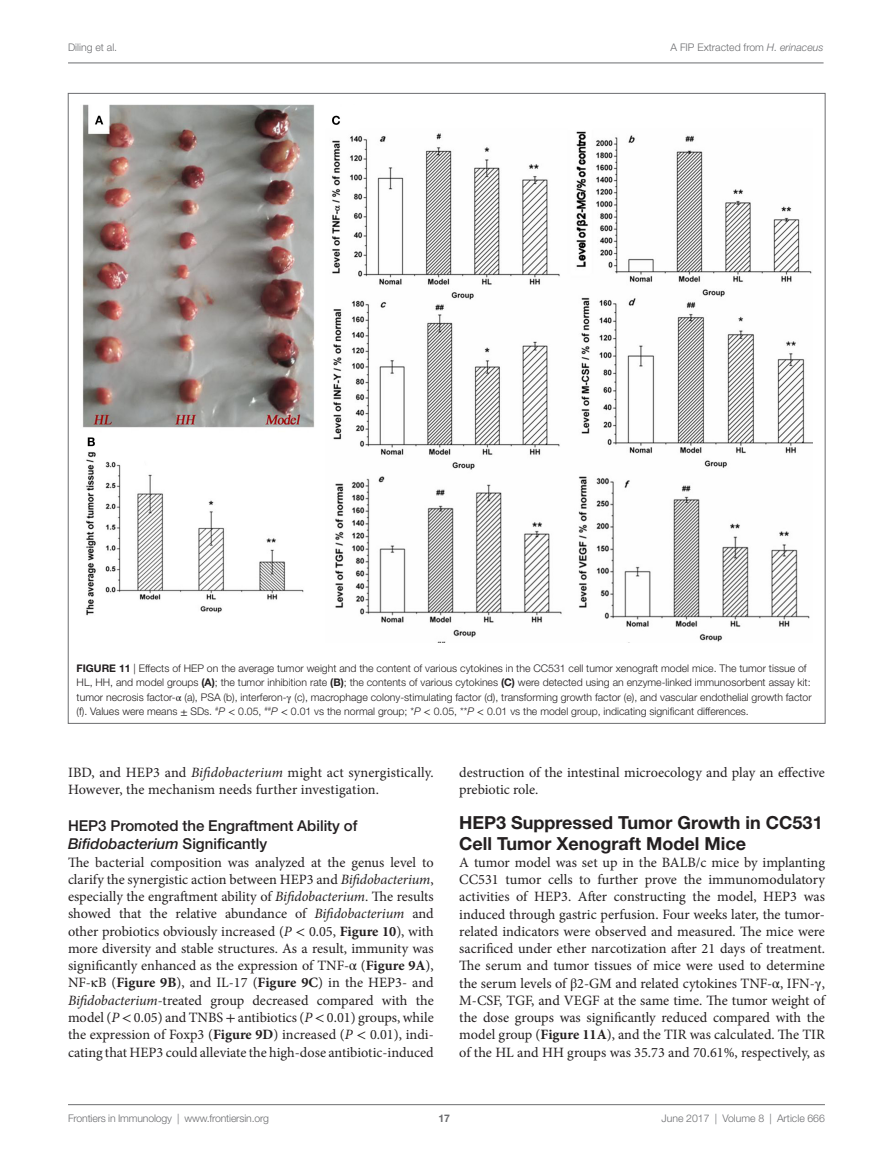
<style>
.page{position:relative;width:893px;height:1170px;background:#fff}
.page>*{position:absolute;margin:0;border:0;box-sizing:border-box;transform-origin:0 0}
.t1{font:700 18px/21px "Helvetica Neue LT Std";color:#231f20}
.t2{font:500 15px/18px "Helvetica Neue LT Std";color:#231f20}
.t3{font:14.25px/17.2px "Minion Pro";color:#231f20}
.t4{font:300 10.5px/14.2px "Helvetica Neue LT Std";color:#231f20}
.t5{font:300 10.5px "Helvetica Neue LT Std";color:#6c6d70}
.t6{font:700 10.5px "Helvetica Neue LT Std";color:#6c6d70}
.s1{font-style:italic}
.s2{font-weight:700}
.s3{font-family:"STIX General";font-weight:400}
.s4{font-family:"STIX General"}
</style>
<div class="page">
<img style="left:82px;top:104px;width:731px;height:538px">
<hr style="left:68px;top:1104px;width:757px;height:1px;background:#6c6d70">
<hr style="left:68px;top:63px;width:755px;height:1px;background:#6c6d70">
<p class="t5" style="left:68px;top:41px;width:51px">Diling et al.</p>
<p class="t5" style="left:670px;top:41px;width:155px">A FIP Extracted from <span class="s1">H. erinaceus</span></p>
<p class="t4" style="left:77px;top:661px;width:737px"><span class="s2">Figure 11</span> | Effects of HEP on the average tumor weight and the content of various cytokines in the CC531 cell tumor xenograft model mice. The tumor tissue of HL, HH, and model groups <span class="s2">(A)</span>; the tumor inhibition rate <span class="s2">(B)</span>; the contents of various cytokines <span class="s2">(C)</span> were detected using an enzyme-linked immunosorbent assay kit: tumor necrosis factor-<span class="s3">α</span> (a), PSA (b), interferon-<span class="s3">γ</span> (c), macrophage colony-stimulating factor (d), transforming growth factor (e), and vascular endothelial growth factor (f). Values were means <span class="s3">±</span> SDs. <sup>#</sup><span class="s1">P</span> <span class="s3">&lt;</span> 0.05, <sup>##</sup><span class="s1">P</span> <span class="s3">&lt;</span> 0.01 vs the normal group; *<span class="s1">P</span> <span class="s3">&lt;</span> 0.05, **<span class="s1">P</span> <span class="s3">&lt;</span> 0.01 vs the model group, indicating significant differences.</p>
<p class="t3" style="left:68px;top:763px;width:367px">IBD, and HEP3 and <span class="s1">Bifidobacterium</span> might act synergistically.<br>However, the mechanism needs further investigation.</p>
<p class="t2" style="left:68px;top:816px;width:291px">HEP3 Promoted the Engraftment Ability of<br><span class="s1">Bifidobacterium</span> Significantly</p>
<p class="t3" style="left:68px;top:853px;width:367px;text-align:justify">The bacterial composition was analyzed at the genus level to clarify the synergistic action between HEP3 and <span class="s1">Bifidobacterium</span>, especially the engraftment ability of <span class="s1">Bifidobacterium</span>. The results showed that the relative abundance of <span class="s1">Bifidobacterium</span> and other probiotics obviously increased (<span class="s1">P</span> <span class="s4">&lt;</span> 0.05, <span class="s2">Figure 10</span>), with more diversity and stable structures. As a result, immunity was significantly enhanced as the expression of TNF-<span class="s4">α</span> (<span class="s2">Figure 9A</span>), NF-<span class="s4">κ</span>B (<span class="s2">Figure 9B</span>), and IL-17 (<span class="s2">Figure 9C</span>) in the HEP3- and <span class="s1">Bifidobacterium-</span>treated group decreased compared with the model (<span class="s1">P</span> <span class="s4">&lt;</span> 0.05) and TNBS <span class="s4">+</span> antibiotics (<span class="s1">P</span> <span class="s4">&lt;</span> 0.01) groups, while the expression of Foxp3 (<span class="s2">Figure 9D</span>) increased (<span class="s1">P</span> <span class="s4">&lt;</span> 0.01), indi&shy;cating that HEP3 could alleviate the high-dose antibiotic-induced</p>
<p class="t3" style="left:459px;top:763px;width:367px">destruction of the intestinal microecology and play an effective prebiotic role.</p>
<p class="t1" style="left:459px;top:811px;width:365px">HE P3 Suppressed Tumor Growth in CC531<br>Cell Tumor Xenograft Model Mice</p>
<p class="t3" style="left:459px;top:853px;width:367px;text-align:justify">A tumor model was set up in the BALB/c mice by implanting CC531 tumor cells to further prove the immunomodulatory activities of HEP3. After constructing the model, HEP3 was induced through gastric perfusion. Four weeks later, the tumor&shy;related indicators were observed and measured. The mice were sacrificed under ether narcotization after 21 days of treatment.<br>The serum and tumor tissues of mice were used to determine the serum levels of <span class="s4">β</span>2-GM and related cytokines TNF-<span class="s4">α</span>, IFN-<span class="s4">γ</span>, M-CSF, TGF, and VEGF at the same time. The tumor weight of the dose groups was significantly reduced compared with the model group (<span class="s2">Figure 11A</span>), and the TIR was calculated. The TIR of the HL and HH groups was 35.73 and 70.61%, respectively, as</p>
<p class="t5" style="left:68px;top:1111px;width:203px">Frontiers in Immunology | www.frontiersin.org</p>
<p class="t5" style="left:662px;top:1111px;width:165px">June 2017 | Volume 8 | Article 666</p>
<p class="t6" style="left:439px;top:1111px;width:13px">17</p>
</div>
